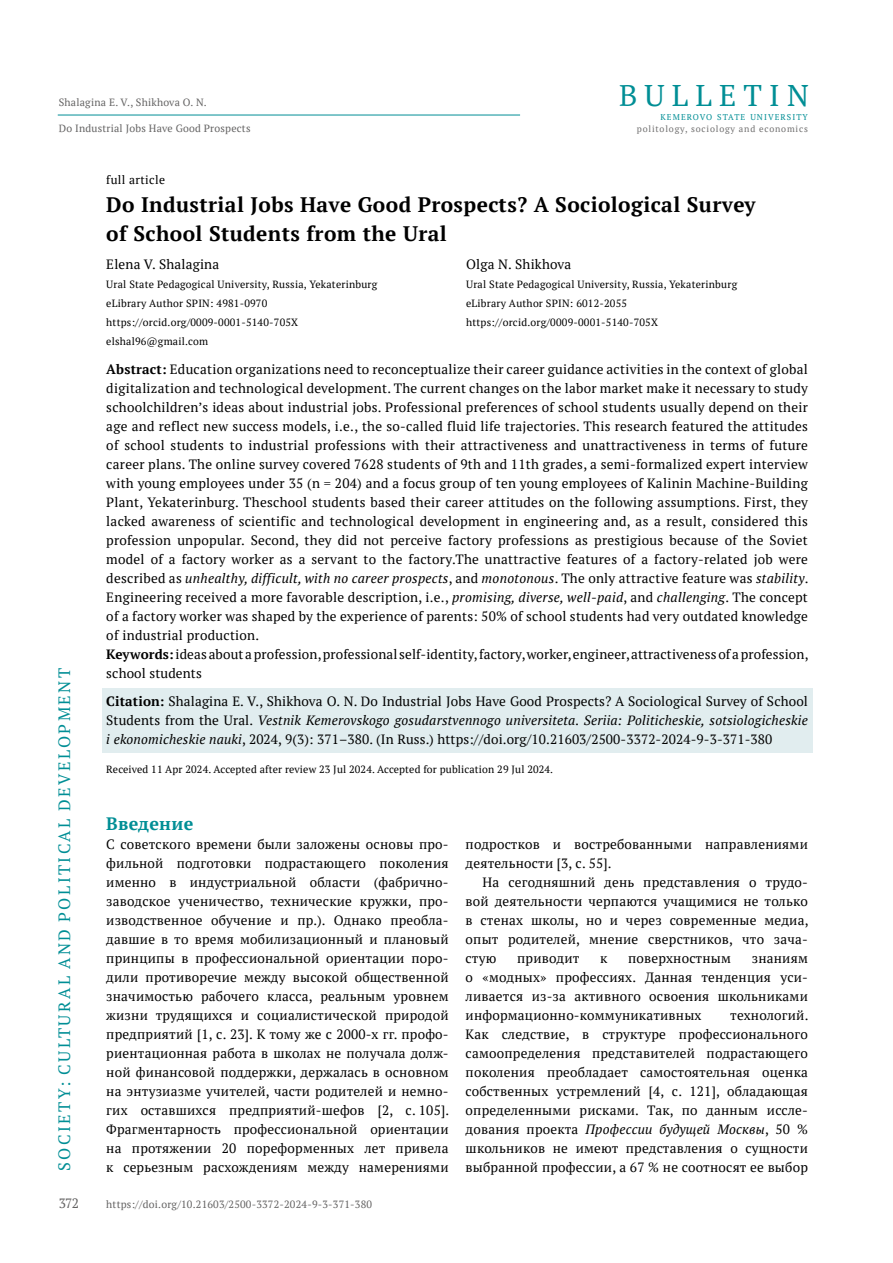
<style>
.page{position:relative;width:893px;height:1263px;background:#fff}
.page>*{position:absolute;margin:0;border:0;box-sizing:border-box;transform-origin:0 0}
.t1{font:29.85px "PT Serif";letter-spacing:.24em;color:#008e95}
.t2{font:700 20.85px/28.5px "PT Serif";letter-spacing:.02em;color:#000}
.t3{font:700 18px "PT Serif";letter-spacing:.015em;color:#008e95}
.t4{font:16.5px "PT Serif";letter-spacing:.15em;color:#008e95}
.t5{font:13.5px/19px "PT Serif";letter-spacing:.02em;color:#000;text-align:justify}
.t6{font:13.5px "PT Serif";color:#646363}
.t7{font:12px "PT Serif";letter-spacing:.03em;color:#000}
.t8{font:10.5px/19px "PT Serif";letter-spacing:.02em;color:#000}
.t9{font:10.5px "PT Serif";letter-spacing:.02em;color:#646363}
.t10{font:9px "PT Serif";letter-spacing:.09em;color:#706f6f}
.t11{font:8.4px "PT Serif";letter-spacing:.13em;color:#008e95}
.s1{font-weight:700}
.s2{font-style:italic}
</style>
<div class="page">
<hr style="left:58px;top:115px;width:462px;height:1px;background:#008e95">
<div style="left:102px;top:688px;width:710px;height:64px;background:#e1edef"></div>
<p class="t9" style="left:59px;top:96px;width:150px">Shalagina E. V., Shikhova O. N.</p>
<p class="t9" style="left:59px;top:121px;width:193px">Do Industrial Jobs Have Good Prospects</p>
<h1 class="t1" style="left:619px;top:77px;width:191px">BULLETIN</h1>
<p class="t11" style="left:660px;top:111px;width:149px">KEMEROVO STATE UNIVERSITY</p>
<p class="t10" style="left:637px;top:123px;width:173px">politology, sociology and economics</p>
<p class="t4" style="left:54px;top:1171px;width:505px;rotate:-90deg">SOCIETY: CULTURAL AND POLITICAL DEVELOPMENT</p>
<p class="t6" style="left:59px;top:1194px;width:22px">372</p>
<p class="t7" style="left:106px;top:171px;width:60px">full article</p>
<h2 class="t2" style="left:106px;top:190px;width:651px">Do Industrial Jobs Have Good Prospects? A Sociological Survey of School Students from the Ural</h2>
<p class="t5" style="left:106px;top:255px;width:114px">Elena V. Shalagina</p>
<p class="t8" style="left:106px;top:275px;width:273px">Ural State Pedagogical University, Russia, Yekaterinburg eLibrary Author SPIN: 4981-0970 https://orcid.org/0009-0001-5140-705X elshal96@gmail.com</p>
<p class="t5" style="left:466px;top:255px;width:107px">Olga N. Shikhova</p>
<p class="t8" style="left:466px;top:275px;width:273px">Ural State Pedagogical University, Russia, Yekaterinburg eLibrary Author SPIN: 6012-2055 https://orcid.org/0009-0001-5140-705X</p>
<p class="t5" style="left:106px;top:359px;width:704px;text-align:left"><span class="s1">Abstract:</span> Education organizations need to reconceptualize their career guidance activities in the context of global digitalization and technological development. The current changes on the labor market make it necessary to study schoolchildren’s ideas about industrial jobs. Professional preferences of school students usually depend on their age and reflect new success models, i.e., the so-called fluid life trajectories. This research featured the attitudes of school students to industrial professions with their attractiveness and unattractiveness in terms of future career plans. The online survey covered 7628 students of 9th and 11th grades, a semi-formalized expert interview with young employees under 35 (n = 204) and a focus group of ten young employees of Kalinin Machine-Building Plant, Yekaterinburg. Theschool students based their career attitudes on the following assumptions. First, they lacked awareness of scientific and technological development in engineering and, as a result, considered this profession unpopular. Second, they did not perceive factory professions as prestigious because of the Soviet model of a factory worker as a servant to the factory.The unattractive features of a factory-related job were described as <span class="s2">unhealthy, difficult, with no career prospects</span>, and <span class="s2">monotonous</span>. The only attractive feature was <span class="s2">stability</span>.<br>Engineering received a more favorable description, i.e., <span class="s2">promising, diverse, well-paid</span>, and <span class="s2">challenging</span>. The concept of a factory worker was shaped by the experience of parents: 50% of school students had very outdated knowledge of industrial production.<br><span class="s1">Keywords:</span> ideas about a profession, professional self-identity, factory, worker, engineer, attractiveness of a profession, school students</p>
<p class="t5" style="left:106px;top:692px;width:703px"><span class="s1">Citation:</span> Shalagina E. V., Shikhova O. N. Do Industrial Jobs Have Good Prospects? A Sociological Survey of School Students from the Ural. <span class="s2">Vestnik Kemerovskogo gosudarstvennogo universiteta. Seriia: Politicheskie, sotsiologicheskie i ekonomicheskie nauki</span>, 2024, 9(3): 371–380. (In Russ.) https://doi.org/10.21603/2500-3372-2024-9-3-371-380</p>
<p class="t8" style="left:106px;top:759px;width:448px">Received 11 Apr 2024. Accepted after review 23 Jul 2024. Accepted for publication 29 Jul 2024.</p>
<h3 class="t3" style="left:106px;top:811px;width:89px">Введение</h3>
<p class="t5" style="left:106px;top:834px;width:344px">С советского времени были заложены основы про&shy;фильной подготовки подрастающего поколения именно в индустриальной области (фабрично&shy;заводское ученичество, технические кружки, про&shy;изводственное обучение и пр.). Однако преобла&shy;давшие в то время мобилизационный и плановый принципы в профессиональной ориентации поро&shy;дили противоречие между высокой общественной значимостью рабочего класса, реальным уровнем жизни трудящихся и социалистической природой предприятий [1, с. 23]. К тому же с 2000-х гг. профо&shy;риентационная работа в школах не получала долж&shy;ной финансовой поддержки, держалась в основном на энтузиазме учителей, части родителей и немно&shy;гих оставшихся предприятий-шефов [2, с. 105].<br>Фрагментарность профессиональной ориентации на протяжении 20 пореформенных лет привела к серьезным расхождениям между намерениями</p>
<p class="t5" style="left:466px;top:834px;width:344px">подростков и востребованными направлениями деятельности [3, с. 55].</p>
<p class="t5" style="left:466px;top:872px;width:344px;text-indent:17px">На сегодняшний день представления о трудо&shy;вой деятельности черпаются учащимися не только в стенах школы, но и через современные медиа, опыт родителей, мнение сверстников, что зача&shy;стую</p>
<p class="t5" style="left:466px;top:948px;width:344px;text-indent:286px">знаниям о «модных» профессиях. Данная тенденция уси&shy;ливается из-за активного освоения школьниками информационно-коммуникативных</p>
<p class="t5" style="left:517px;top:948px;width:64px">приводит</p>
<p class="t5" style="left:600px;top:948px;width:9px">к</p>
<p class="t5" style="left:628px;top:948px;width:104px">поверхностным</p>
<p class="t5" style="left:466px;top:1005px;width:344px;text-indent:265px">технологий.<br>Как следствие, в структуре профессионального самоопределения представителей подрастающего поколения преобладает самостоятельная оценка собственных устремлений [4, с. 121], обладающая определенными рисками. Так, по данным иссле&shy;дования проекта <span class="s2">Профессии будущей Москвы</span>, 50 % школьников не имеют представления о сущности выбранной профессии, а 67 % не соотносят ее выбор</p>
<p class="t9" style="left:106px;top:1197px;width:267px">https://doi.org/10.21603/2500-3372-2024-9-3-371-380</p>
</div>
